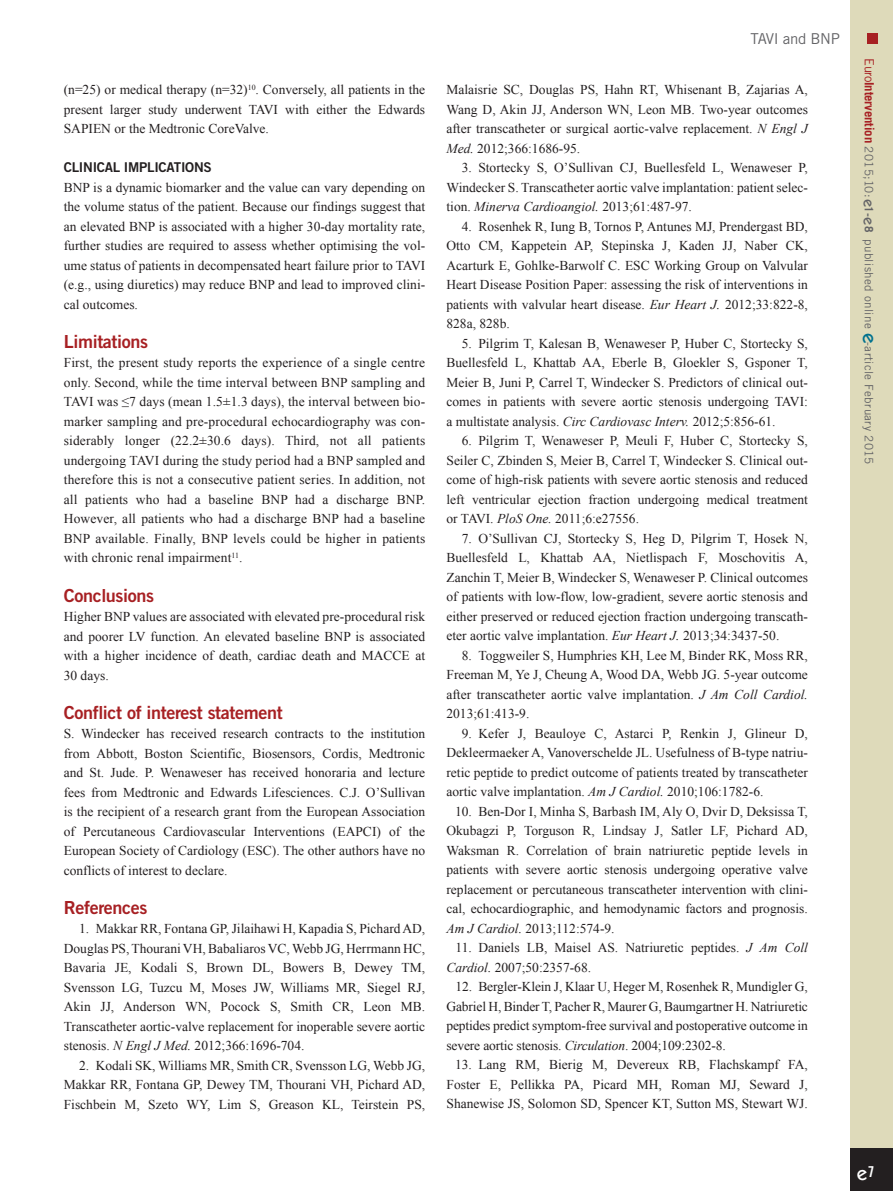
<style>
.page{position:relative;width:893px;height:1191px;background:#fff}
.page>*{position:absolute;margin:0;border:0;box-sizing:border-box;transform-origin:0 0}
.t1{font:500 19.5px "ITC Kabel Std";color:#fff}
.t2{font:18px "Trade Gothic LT Std Bd 2";letter-spacing:-.02em;color:#a72023}
.t3{font:15px "Trade Gothic LT Std";letter-spacing:-.02em;color:#636366}
.t4{font:13.5px/19.5px "Times New Roman";color:#231f20;text-align:justify}
.t5{font:13.5px "Trade Gothic LT Std Bd 2";letter-spacing:-.02em;color:#231f20}
.t6{font:11.7px "Trade Gothic LT Std";letter-spacing:.03em;color:#636366}
.s1{font-style:italic}
.s2{font-size:12.75px;color:#a72023}
.s3{font-weight:700;font-size:12.75px;color:#a72023}
.s4{font-family:"ITC Kabel Std";font-weight:500;font-size:15px}
.s5{font-weight:700}
.s6{font-family:"ITC Kabel Std";font-weight:500;font-size:19.5px;color:#00718e}
</style>
<div class="page">
<div style="left:850px;top:0;width:43px;height:1191px;background:#dedaba"></div>
<div style="left:850px;top:1148px;width:43px;height:43px;background:#231f20"></div>
<div style="left:867px;top:34px;width:11px;height:10px;background:#a72023"></div>
<p class="t4" style="left:64px;top:80px;width:363px">(n=25) or medical therapy (n=32)<sup>10</sup>. Conversely, all patients in the present larger study underwent TAVI with either the Edwards SAPIEN or the Medtronic CoreValve.</p>
<p class="t5" style="left:64px;top:159px;width:149px">CLINICAL IMPLICATIONS</p>
<p class="t4" style="left:64px;top:177px;width:363px">BNP is a dynamic biomarker and the value can vary depending on the volume status of the patient. Because our findings suggest that an elevated BNP is associated with a higher 30-day mortality rate, further studies are required to assess whether optimising the vol&shy;ume status of patients in decompensated heart failure prior to TAVI (e.g., using diuretics) may reduce BNP and lead to improved clini&shy;cal outcomes.</p>
<h2 class="t2" style="left:64px;top:330px;width:86px">Limitations</h2>
<p class="t4" style="left:64px;top:353px;width:363px">First, the present study reports the experience of a single centre only. Second, while the time interval between BNP sampling and TAVI was ≤7 days (mean 1.5±1.3 days), the interval between bio&shy;marker sampling and pre-procedural echocardiography was con&shy;siderably longer (22.2±30.6 days). Third, not all patients undergoing TAVI during the study period had a BNP sampled and therefore this is not a consecutive patient series. In addition, not all patients who had a baseline BNP had a discharge BNP.<br>However, all patients who had a discharge BNP had a baseline BNP available. Finally, BNP levels could be higher in patients with chronic renal impairment<sup>11</sup>.</p>
<h2 class="t2" style="left:64px;top:584px;width:92px">Conclusions</h2>
<p class="t4" style="left:64px;top:606px;width:363px">Higher BNP values are associated with elevated pre-procedural risk and poorer LV function. An elevated baseline BNP is associated with a higher incidence of death, cardiac death and MACCE at 30 days.</p>
<h2 class="t2" style="left:64px;top:701px;width:220px">Conflict of interest statement</h2>
<p class="t4" style="left:64px;top:723px;width:363px">S. Windecker has received research contracts to the institution from Abbott, Boston Scientific, Biosensors, Cordis, Medtronic and St. Jude. P. Wenaweser has received honoraria and lecture fees from Medtronic and Edwards Lifesciences. C.J. O’Sullivan is the recipient of a research grant from the European Association of Percutaneous Cardiovascular Interventions (EAPCI) of the European Society of Cardiology (ESC). The other authors have no conflicts of interest to declare.</p>
<h2 class="t2" style="left:64px;top:896px;width:85px">References</h2>
<p class="t4" style="left:64px;top:918px;width:363px;text-indent:15px">1. Makkar RR, Fontana GP, Jilaihawi H, Kapadia S, Pichard AD, Douglas PS, Thourani VH, Babaliaros VC, Webb JG, Herrmann HC, Bavaria JE, Kodali S, Brown DL, Bowers B, Dewey TM, Svensson LG, Tuzcu M, Moses JW, Williams MR, Siegel RJ, Akin JJ, Anderson WN, Pocock S, Smith CR, Leon MB.<br>Transcatheter aortic-valve replacement for inoperable severe aortic stenosis. <span class="s1">N Engl J Med.</span> 2012;366:1696-704.</p>
<p class="t4" style="left:64px;top:1055px;width:363px;text-indent:15px">2. Kodali SK, Williams MR, Smith CR, Svensson LG, Webb JG, Makkar RR, Fontana GP, Dewey TM, Thourani VH, Pichard AD, Fischbein M, Szeto WY, Lim S, Greason KL, Teirstein PS,</p>
<p class="t3" style="left:751px;top:30px;width:91px">TAVI and BNP</p>
<p class="t4" style="left:446px;top:80px;width:363px">Malaisrie SC, Douglas PS, Hahn RT, Whisenant B, Zajarias A, Wang D, Akin JJ, Anderson WN, Leon MB. Two-year outcomes after transcatheter or surgical aortic-valve replacement. <span class="s1">N Engl J Med.</span> 2012;366:1686-95.</p>
<p class="t4" style="left:446px;top:158px;width:363px;text-indent:15px">3. Stortecky S, O’Sullivan CJ, Buellesfeld L, Wenaweser P, Windecker S. Transcatheter aortic valve implantation: patient selec&shy;tion. <span class="s1">Minerva Cardioangiol.</span> 2013;61:487-97.</p>
<p class="t4" style="left:446px;top:216px;width:363px;text-indent:15px">4. Rosenhek R, Iung B, Tornos P, Antunes MJ, Prendergast BD, Otto CM, Kappetein AP, Stepinska J, Kaden JJ, Naber CK, Acarturk E, Gohlke-Barwolf C. ESC Working Group on Valvular Heart Disease Position Paper: assessing the risk of interventions in patients with valvular heart disease. <span class="s1">Eur Heart J.</span> 2012;33:822-8, 828a, 828b.</p>
<p class="t4" style="left:446px;top:333px;width:363px;text-indent:15px">5. Pilgrim T, Kalesan B, Wenaweser P, Huber C, Stortecky S, Buellesfeld L, Khattab AA, Eberle B, Gloekler S, Gsponer T, Meier B, Juni P, Carrel T, Windecker S. Predictors of clinical out&shy;comes in patients with severe aortic stenosis undergoing TAVI: a multistate analysis. <span class="s1">Circ Cardiovasc Interv.</span> 2012;5:856-61.</p>
<p class="t4" style="left:446px;top:431px;width:363px;text-indent:15px">6. Pilgrim T, Wenaweser P, Meuli F, Huber C, Stortecky S, Seiler C, Zbinden S, Meier B, Carrel T, Windecker S. Clinical out&shy;come of high-risk patients with severe aortic stenosis and reduced left ventricular ejection fraction undergoing medical treatment or TAVI. <span class="s1">PloS One.</span> 2011;6:e27556.</p>
<p class="t4" style="left:446px;top:528px;width:363px;text-indent:15px">7. O’Sullivan CJ, Stortecky S, Heg D, Pilgrim T, Hosek N, Buellesfeld L, Khattab AA, Nietlispach F, Moschovitis A, Zanchin T, Meier B, Windecker S, Wenaweser P. Clinical outcomes of patients with low-flow, low-gradient, severe aortic stenosis and either preserved or reduced ejection fraction undergoing transcath&shy;eter aortic valve implantation. <span class="s1">Eur Heart J.</span> 2013;34:3437-50.</p>
<p class="t4" style="left:446px;top:645px;width:363px;text-indent:15px">8. Toggweiler S, Humphries KH, Lee M, Binder RK, Moss RR, Freeman M, Ye J, Cheung A, Wood DA, Webb JG. 5-year outcome after transcatheter aortic valve implantation. <span class="s1">J Am Coll Cardiol.<br></span>2013;61:413-9.</p>
<p class="t4" style="left:446px;top:723px;width:363px;text-indent:15px">9. Kefer J, Beauloye C, Astarci P, Renkin J, Glineur D, Dekleermaeker A, Vanoverschelde JL. Usefulness of B-type natriu&shy;retic peptide to predict outcome of patients treated by transcatheter aortic valve implantation. <span class="s1">Am J Cardiol.</span> 2010;106:1782-6.</p>
<p class="t4" style="left:446px;top:801px;width:363px;text-indent:9px">10. Ben-Dor I, Minha S, Barbash IM, Aly O, Dvir D, Deksissa T, Okubagzi P, Torguson R, Lindsay J, Satler LF, Pichard AD, Waksman R. Correlation of brain natriuretic peptide levels in patients with severe aortic stenosis undergoing operative valve replacement or percutaneous transcatheter intervention with clini&shy;cal, echocardiographic, and hemodynamic factors and prognosis.<br><span class="s1">Am J Cardiol.</span> 2013;112:574-9.</p>
<p class="t4" style="left:446px;top:937px;width:363px;text-indent:9px">11. Daniels LB, Maisel AS. Natriuretic peptides. <span class="s1">J Am Coll<br>Cardiol.</span> 2007;50:2357-68.</p>
<p class="t4" style="left:446px;top:976px;width:363px;text-indent:9px">12. Bergler-Klein J, Klaar U, Heger M, Rosenhek R, Mundigler G, Gabriel H, Binder T, Pacher R, Maurer G, Baumgartner H. Natriuretic peptides predict symptom-free survival and postoperative outcome in severe aortic stenosis. <span class="s1">Circulation</span>. 2004;109:2302-8.</p>
<p class="t4" style="left:446px;top:1054px;width:363px;text-indent:9px">13. Lang RM, Bierig M, Devereux RB, Flachskampf FA, Foster E, Pellikka PA, Picard MH, Roman MJ, Seward J, Shanewise JS, Solomon SD, Spencer KT, Sutton MS, Stewart WJ.</p>
<p class="t6" style="left:876px;top:58px;width:407px;rotate:90deg"><span class="s2">Euro</span><span class="s3">Intervention</span> 2015;10:<span class="s4">e</span><span class="s5">1-</span><span class="s4">e</span><span class="s5">8</span> published online <span class="s6">e</span>-article February 2015</p>
<h1 class="t1" style="left:857px;top:1162px;width:19px">e<sup>7</sup></h1>
</div>
